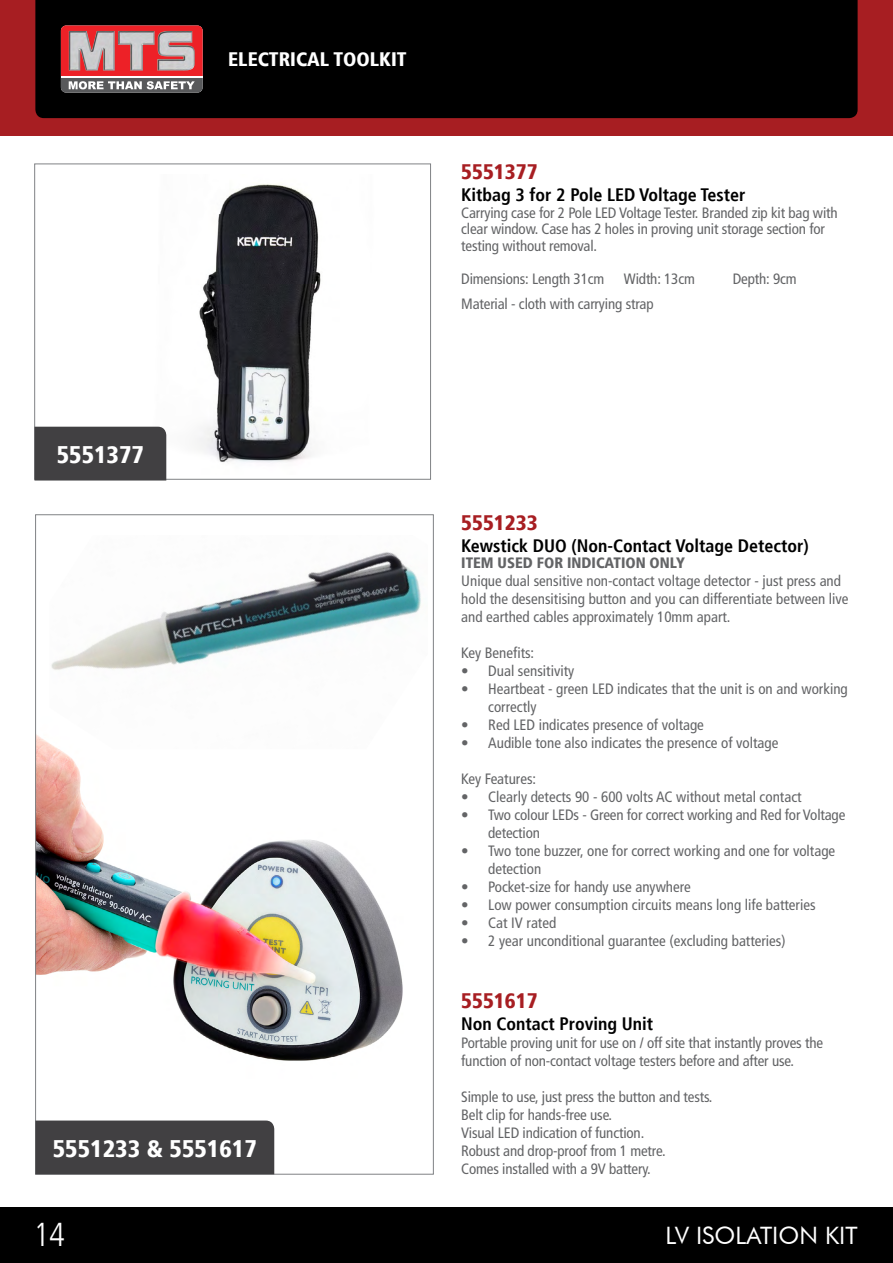
<style>
.page{position:relative;width:893px;height:1263px;background:#fff}
.page>*{position:absolute;margin:0;border:0;box-sizing:border-box;transform-origin:0 0}
.t1{font:300 condensed 33px "Frutiger LT";color:#fff}
.t2{font:900 condensed 24px "Frutiger";color:#fff}
.t3{font:24px "Futura BT";color:#fff}
.t4{font:900 condensed 21px "Frutiger";color:#a71e22}
.t5{font:900 condensed 19.5px "Frutiger";color:#fff}
.t6{font:700 condensed 18px "Frutiger";color:#000}
.t7{font:condensed 15px/18px "Frutiger LT";color:#636466}
.t8{font:900 condensed 15px "Frutiger LT";color:#636466}
</style>
<div class="page">
<div style="left:0;top:0;width:893px;height:136px;background:#a71e22"></div>
<div style="left:0;top:1208px;width:893px;height:55px;background:#000"></div>
<div style="left:35px;top:0;width:823px;height:118px;background:#000"></div>
<svg style="left:61px;top:26px;width:142px;height:67px;background:#b95255"></svg>
<img style="left:118px;top:31px;width:37px;height:40px">
<img style="left:157px;top:31px;width:38px;height:40px">
<img style="left:69px;top:31px;width:46px;height:40px">
<hr style="left:61px;top:76px;width:142px;height:2px;background:#fff">
<img style="left:37px;top:735px;width:366px;height:326px">
<img style="left:49px;top:552px;width:372px;height:197px">
<div style="left:35px;top:1120px;width:239px;height:54px;background:#414042"></div>
<img style="left:120px;top:184px;width:201px;height:290px">
<div style="left:34px;top:427px;width:132px;height:53px;background:#414042"></div>
<h3 class="t5" style="left:228px;top:48px;width:180px">ELECTRICAL TOOLKIT</h3>
<h2 class="t2" style="left:57px;top:441px;width:89px">5551377</h2>
<h2 class="t2" style="left:53px;top:1134px;width:206px">5551233 &amp; 5551617</h2>
<h1 class="t1" style="left:33px;top:1216px;width:33px">14</h1>
<h3 class="t4" style="left:461px;top:160px;width:78px">5551377</h3>
<p class="t6" style="left:461px;top:184px;width:286px">Kitbag 3 for 2 Pole LED Voltage Tester</p>
<p class="t7" style="left:461px;top:204px;width:378px;line-height:16.5px">Carrying case for 2 Pole LED Voltage Tester. Branded zip kit bag with clear window. Case has 2 holes in proving unit storage section for testing without removal.</p>
<p class="t7" style="left:461px;top:269px;width:144px">Dimensions: Length 31cm</p>
<p class="t7" style="left:624px;top:269px;width:72px">Width: 13cm</p>
<p class="t7" style="left:733px;top:269px;width:65px">Depth: 9cm</p>
<p class="t7" style="left:461px;top:295px;width:194px">Material - cloth with carrying strap</p>
<h3 class="t4" style="left:461px;top:510px;width:78px">5551233</h3>
<p class="t6" style="left:461px;top:535px;width:349px">Kewstick DUO (Non-Contact Voltage Detector)</p>
<p class="t8" style="left:461px;top:554px;width:225px">ITEM USED FOR INDICATION ONLY</p>
<p class="t7" style="left:461px;top:572px;width:389px">Unique dual sensitive non-contact voltage detector - just press and hold the desensitising button and you can differentiate between live and earthed cables approximately 10mm apart.</p>
<p class="t7" style="left:461px;top:644px;width:75px">Key Benefits:</p>
<p class="t7" style="left:461px;top:662px;width:115px">• Dual sensitivity</p>
<p class="t7" style="left:488px;top:680px;width:361px;text-indent:-27px">• Heartbeat - green LED indicates that the unit is on and working correctly</p>
<p class="t7" style="left:461px;top:716px;width:244px">• Red LED indicates presence of voltage</p>
<p class="t7" style="left:461px;top:734px;width:319px">• Audible tone also indicates the presence of voltage</p>
<p class="t7" style="left:461px;top:770px;width:76px">Key Features:</p>
<p class="t7" style="left:461px;top:788px;width:342px">• Clearly detects 90 - 600 volts AC without metal contact</p>
<p class="t7" style="left:488px;top:806px;width:359px;text-indent:-27px">• Two colour LEDs - Green for correct working and Red for Voltage detection</p>
<p class="t7" style="left:488px;top:842px;width:348px;text-indent:-27px">• Two tone buzzer, one for correct working and one for voltage detection</p>
<p class="t7" style="left:461px;top:878px;width:231px">• Pocket-size for handy use anywhere</p>
<p class="t7" style="left:461px;top:896px;width:356px">• Low power consumption circuits means long life batteries</p>
<p class="t7" style="left:461px;top:914px;width:97px">• Cat IV rated</p>
<p class="t7" style="left:461px;top:932px;width:326px">• 2 year unconditional guarantee (excluding batteries)</p>
<h3 class="t4" style="left:461px;top:988px;width:78px">5551617</h3>
<p class="t6" style="left:461px;top:1013px;width:193px">Non Contact Proving Unit</p>
<p class="t7" style="left:461px;top:1034px;width:363px">Portable proving unit for use on / off site that instantly proves the function of non-contact voltage testers before and after use.</p>
<p class="t7" style="left:461px;top:1088px;width:253px">Simple to use, just press the button and tests.<br>Belt clip for hands-free use.<br>Visual LED indication of function.<br>Robust and drop-proof from 1 metre.<br>Comes installed with a 9V battery.</p>
<h2 class="t3" style="left:665px;top:1221px;width:194px">LV ISOLATION KIT</h2>
</div>
